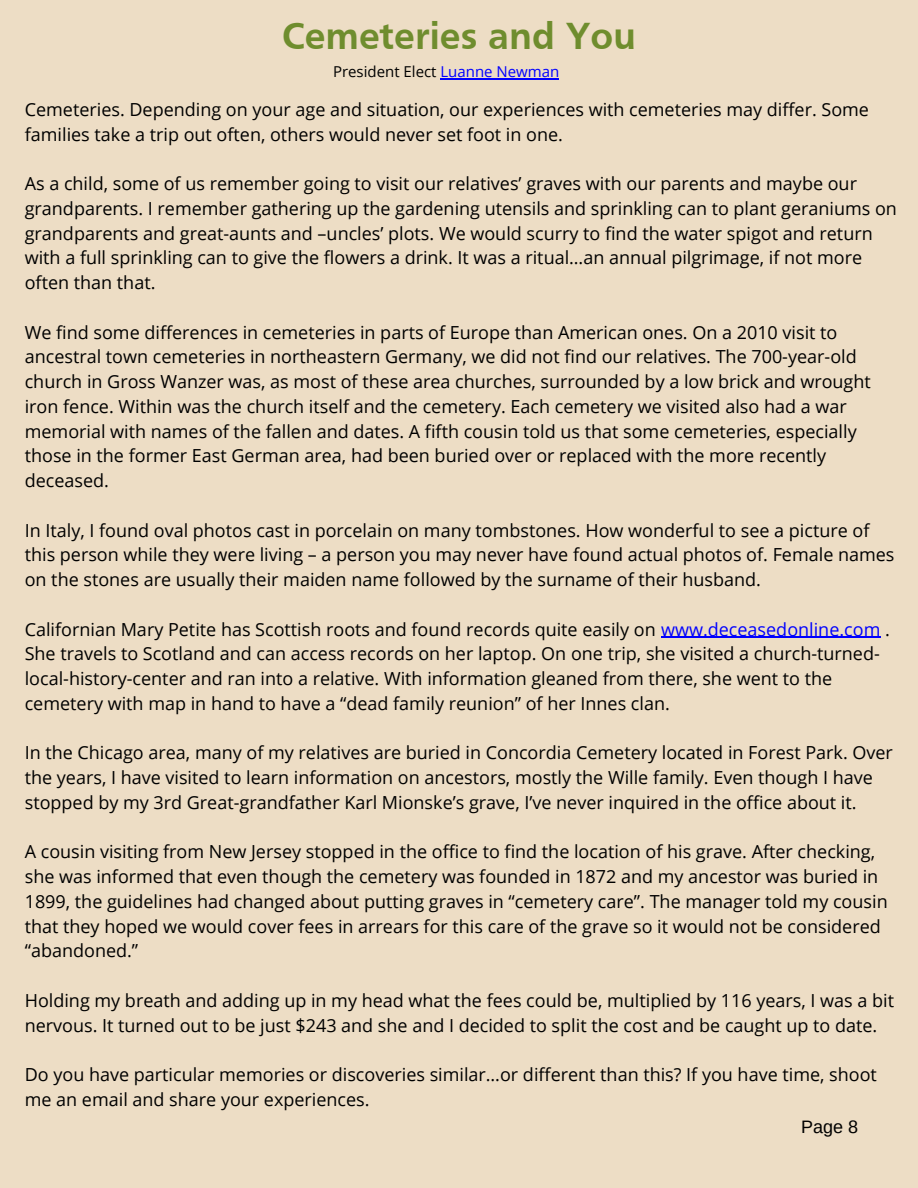
<style>
.page{position:relative;width:918px;height:1188px;background:#edddc5}
.page>*{position:absolute;margin:0;border:0;box-sizing:border-box;transform-origin:0 0}
.t1{font:700 39px "Frutiger";color:#6f8d2e}
.t2{font:18px/24.8px "Open Sans";color:#000}
.t3{font:18px "Arimo";color:#000}
.t4{font:15px "Open Sans";color:#000}
.s1{color:#00f}
</style>
<div class="page">
<hr style="left:661px;top:637px;width:220px;height:1px;background:#00f">
<hr style="left:440px;top:78px;width:119px;height:1px;background:#00f">
<h1 class="t1" style="left:282px;top:21px;width:356px">Cemeteries and You</h1>
<p class="t4" style="left:333px;top:61px;width:228px">President Elect <span class="s1">Luanne Newman</span></p>
<p class="t2" style="left:25px;top:97px;width:846px">Cemeteries. Depending on your age and situation, our experiences with cemeteries may differ. Some families take a trip out often, others would never set foot in one.</p>
<p class="t2" style="left:25px;top:171px;width:874px">As a child, some of us remember going to visit our relatives’ graves with our parents and maybe our grandparents. I remember gathering up the gardening utensils and sprinkling can to plant geraniums on grandparents and great-aunts and –uncles’ plots. We would scurry to find the water spigot and return with a full sprinkling can to give the flowers a drink. It was a ritual…an annual pilgrimage, if not more often than that.</p>
<p class="t2" style="left:25px;top:319px;width:848px">We find some differences in cemeteries in parts of Europe than American ones. On a 2010 visit to ancestral town cemeteries in northeastern Germany, we did not find our relatives. The 700-year-old church in Gross Wanzer was, as most of these area churches, surrounded by a low brick and wrought iron fence. Within was the church itself and the cemetery. Each cemetery we visited also had a war memorial with names of the fallen and dates. A fifth cousin told us that some cemeteries, especially those in the former East German area, had been buried over or replaced with the more recently deceased.</p>
<p class="t2" style="left:25px;top:517px;width:871px">In Italy, I found oval photos cast in porcelain on many tombstones. How wonderful to see a picture of this person while they were living – a person you may never have found actual photos of. Female names on the stones are usually their maiden name followed by the surname of their husband.</p>
<p class="t2" style="left:25px;top:616px;width:867px">Californian Mary Petite has Scottish roots and found records quite easily on <span class="s1">www.deceasedonline.com</span> .<br>She travels to Scotland and can access records on her laptop. On one trip, she visited a church-turned&shy;local-history-center and ran into a relative. With information gleaned from there, she went to the cemetery with map in hand to have a “dead family reunion” of her Innes clan.</p>
<p class="t2" style="left:25px;top:740px;width:870px">In the Chicago area, many of my relatives are buried in Concordia Cemetery located in Forest Park. Over the years, I have visited to learn information on ancestors, mostly the Wille family. Even though I have stopped by my 3rd Great-grandfather Karl Mionske’s grave, I’ve never inquired in the office about it.</p>
<p class="t2" style="left:25px;top:839px;width:864px">A cousin visiting from New Jersey stopped in the office to find the location of his grave. After checking, she was informed that even though the cemetery was founded in 1872 and my ancestor was buried in 1899, the guidelines had changed about putting graves in “cemetery care”. The manager told my cousin that they hoped we would cover fees in arrears for this care of the grave so it would not be considered “abandoned.”</p>
<p class="t2" style="left:25px;top:988px;width:871px">Holding my breath and adding up in my head what the fees could be, multiplied by 116 years, I was a bit nervous. It turned out to be just $243 and she and I decided to split the cost and be caught up to date.</p>
<p class="t2" style="left:25px;top:1062px;width:854px">Do you have particular memories or discoveries similar…or different than this? If you have time, shoot me an email and share your experiences.</p>
<p class="t3" style="left:801px;top:1117px;width:59px">Page 8</p>
</div>
